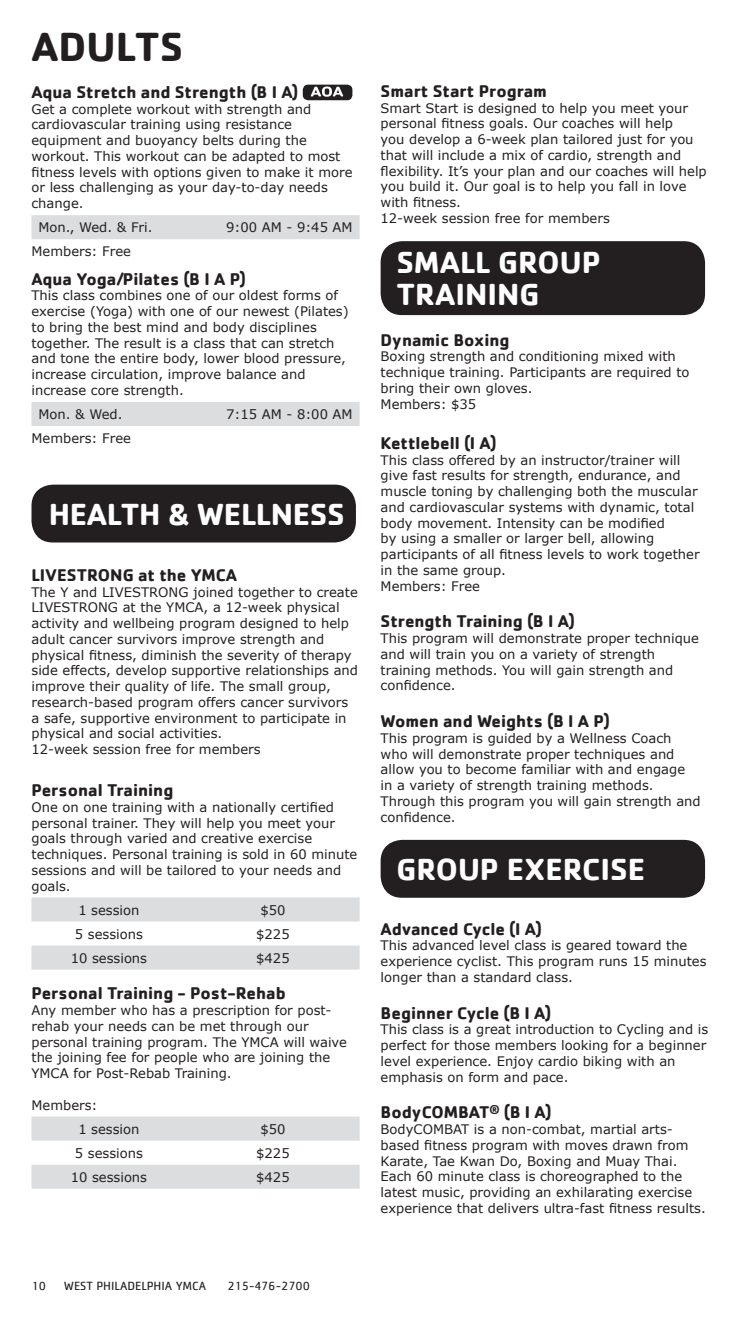
<style>
.page{position:relative;width:756px;height:1323px;background:#fff}
.page>*{position:absolute;margin:0;border:0;box-sizing:border-box;transform-origin:0 0}
.t1{font:700 42px "Cachet";color:#231f20}
.t2{font:700 31.5px/31.5px "Cachet";color:#fff}
.t3{font:700 17.5px "Cachet";color:#231f20}
.t4{font:13.12px/15.8px "Verdana";color:#231f20}
.t5{font:12.25px "Cachet";color:#231f20}
</style>
<div class="page">
<div style="left:303px;top:85px;width:49px;height:15px;background:#231f20;border-radius:5px"></div>
<svg style="left:311px;top:86px;width:32px;height:11px"></svg>
<div style="left:32px;top:215px;width:328px;height:24px;background:#dcdddf"></div>
<div style="left:32px;top:402px;width:328px;height:24px;background:#dcdddf"></div>
<div style="left:32px;top:485px;width:324px;height:58px;background:#231f20;border-radius:21px"></div>
<svg style="left:32px;top:898px;width:328px;height:72px"></svg>
<svg style="left:32px;top:1117px;width:328px;height:72px"></svg>
<div style="left:381px;top:241px;width:324px;height:74px;background:#231f20;border-radius:21px"></div>
<div style="left:381px;top:840px;width:324px;height:58px;background:#231f20;border-radius:21px"></div>
<h1 class="t1" style="left:32px;top:19px;width:153px">ADULTS</h1>
<h3 class="t3" style="left:32px;top:81px;width:268px">Aqua Stretch and Strength (B I A)</h3>
<p class="t4" style="left:31px;top:101px;width:323px">Get a complete workout with strength and cardiovascular training using resistance equipment and buoyancy belts during the workout. This workout can be adapted to most fitness levels with options given to make it more or less challenging as your day-to-day needs change.</p>
<p class="t4" style="left:38px;top:219px;width:116px">Mon., Wed. &amp; Fri.</p>
<p class="t4" style="left:226px;top:219px;width:128px">9:00 AM - 9:45 AM</p>
<p class="t4" style="left:32px;top:243px;width:101px">Members: Free</p>
<h3 class="t3" style="left:32px;top:267px;width:216px">Aqua Yoga/Pilates (B I A P)</h3>
<p class="t4" style="left:32px;top:288px;width:319px">This class combines one of our oldest forms of exercise (Yoga) with one of our newest (Pilates) to bring the best mind and body disciplines together. The result is a class that can stretch and tone the entire body, lower blood pressure, increase circulation, improve balance and increase core strength.</p>
<p class="t4" style="left:38px;top:406px;width:85px">Mon. &amp; Wed.</p>
<p class="t4" style="left:226px;top:406px;width:128px">7:15 AM - 8:00 AM</p>
<p class="t4" style="left:32px;top:430px;width:101px">Members: Free</p>
<h2 class="t2" style="left:49px;top:497px;width:297px">HEALTH &amp; WELLNESS</h2>
<h3 class="t3" style="left:32px;top:564px;width:207px">LIVESTRONG at the YMCA</h3>
<p class="t4" style="left:32px;top:584px;width:328px">The Y and LIVESTRONG joined together to create LIVESTRONG at the YMCA, a 12-week physical activity and wellbeing program designed to help adult cancer survivors improve strength and physical fitness, diminish the severity of therapy side effects, develop supportive relationships and improve their quality of life. The small group, research-based program offers cancer survivors a safe, supportive environment to participate in physical and social activities.<br>12-week session free for members</p>
<h3 class="t3" style="left:32px;top:779px;width:143px">Personal Training</h3>
<p class="t4" style="left:32px;top:799px;width:327px">One on one training with a nationally certified personal trainer. They will help you meet your goals through varied and creative exercise techniques. Personal training is sold in 60 minute sessions and will be tailored to your needs and goals.</p>
<p class="t4" style="left:78px;top:902px;width:63px">1 session</p>
<p class="t4" style="left:260px;top:902px;width:27px">$50</p>
<p class="t4" style="left:75px;top:926px;width:70px">5 sessions</p>
<p class="t4" style="left:256px;top:926px;width:35px">$225</p>
<p class="t4" style="left:71px;top:950px;width:78px">10 sessions</p>
<p class="t4" style="left:256px;top:950px;width:35px">$425</p>
<h3 class="t3" style="left:32px;top:982px;width:256px">Personal Training - Post-Rehab</h3>
<p class="t4" style="left:32px;top:1002px;width:317px">Any member who has a prescription for post&shy;rehab your needs can be met through our personal training program. The YMCA will waive the joining fee for people who are joining the YMCA for Post-Rebab Training.</p>
<p class="t4" style="left:78px;top:1093px;width:63px;line-height:24px;text-indent:-47px">Members:<br>1 session</p>
<p class="t4" style="left:260px;top:1121px;width:27px">$50</p>
<p class="t4" style="left:75px;top:1145px;width:70px">5 sessions</p>
<p class="t4" style="left:256px;top:1145px;width:35px">$225</p>
<p class="t4" style="left:71px;top:1169px;width:78px">10 sessions</p>
<p class="t4" style="left:256px;top:1169px;width:35px">$425</p>
<h3 class="t3" style="left:381px;top:80px;width:168px">Smart Start Program</h3>
<p class="t4" style="left:381px;top:100px;width:328px">Smart Start is designed to help you meet your personal fitness goals. Our coaches will help<br>you develop a 6-week plan tailored just for you that will include a mix of cardio, strength and flexibility. It’s your plan and our coaches will help you build it. Our goal is to help you fall in love with fitness.<br>12-week session free for members</p>
<h2 class="t2" style="left:396px;top:246px;width:206px">SMALL GROUP<br>TRAINING</h2>
<h3 class="t3" style="left:381px;top:328px;width:130px">Dynamic Boxing</h3>
<p class="t4" style="left:381px;top:348px;width:310px">Boxing strength and conditioning mixed with technique training. Participants are required to bring their own gloves.<br>Members: $35</p>
<h3 class="t3" style="left:381px;top:432px;width:118px">Kettlebell (I A)</h3>
<p class="t4" style="left:381px;top:452px;width:320px">This class offered by an instructor/trainer will give fast results for strength, endurance, and muscle toning by challenging both the muscular and cardiovascular systems with dynamic, total body movement. Intensity can be modified<br>by using a smaller or larger bell, allowing participants of all fitness levels to work together in the same group.<br>Members: Free</p>
<h3 class="t3" style="left:381px;top:610px;width:196px">Strength Training (B I A)</h3>
<p class="t4" style="left:381px;top:630px;width:320px">This program will demonstrate proper technique and will train you on a variety of strength training methods. You will gain strength and confidence.</p>
<h3 class="t3" style="left:381px;top:710px;width:231px">Women and Weights (B I A P)</h3>
<p class="t4" style="left:381px;top:730px;width:322px">This program is guided by a Wellness Coach who will demonstrate proper techniques and allow you to become familiar with and engage<br>in a variety of strength training methods.<br>Through this program you will gain strength and confidence.</p>
<h2 class="t2" style="left:396px;top:852px;width:250px">GROUP EXERCISE</h2>
<h3 class="t3" style="left:381px;top:917px;width:163px">Advanced Cycle (I A)</h3>
<p class="t4" style="left:381px;top:937px;width:327px">This advanced level class is geared toward the experience cyclist. This program runs 15 minutes longer than a standard class.</p>
<h3 class="t3" style="left:381px;top:1001px;width:172px">Beginner Cycle (B I A)</h3>
<p class="t4" style="left:381px;top:1021px;width:329px">This class is a great introduction to Cycling and is perfect for those members looking for a beginner level experience. Enjoy cardio biking with an emphasis on form and pace.</p>
<h3 class="t3" style="left:381px;top:1101px;width:173px">BodyCOMBAT<sup>®</sup> (B I A)</h3>
<p class="t4" style="left:381px;top:1121px;width:327px">BodyCOMBAT is a non-combat, martial arts&shy;based fitness program with moves drawn from Karate, Tae Kwan Do, Boxing and Muay Thai.<br>Each 60 minute class is choreographed to the latest music, providing an exhilarating exercise experience that delivers ultra-fast fitness results.</p>
<p class="t5" style="left:32px;top:1278px;width:16px">10</p>
<p class="t5" style="left:64px;top:1278px;width:144px">WEST PHILADELPHIA YMCA</p>
<p class="t5" style="left:227px;top:1278px;width:84px">215-476-2700</p>
</div>
